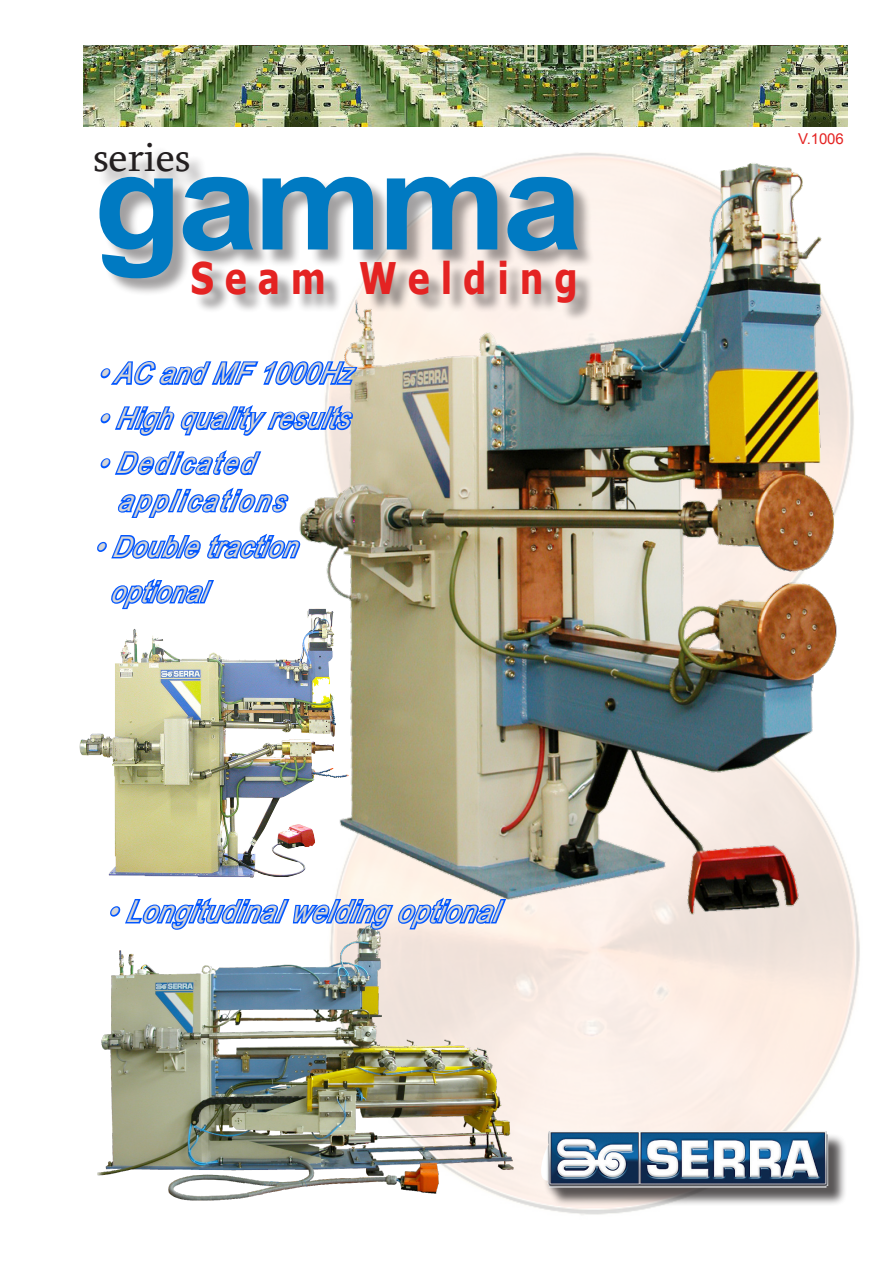
<style>
.page{position:relative;width:893px;height:1263px;background:#fff}
.page>*{position:absolute;margin:0;border:0;box-sizing:border-box;transform-origin:0 0}
.Subtítulo_1{font:700 136.95px "Arial Narrow";letter-spacing:-.025em;color:#007ac2;scale:1.29 1}
.t1{font:700 43.5px "Tahoma";letter-spacing:.32em;color:#e42322;scale:.83 1}
.Subtítulo_1-2{font:42px "Sylfaen";color:#231f20}
.t2{font:italic 30px "Arial";color:#d4d5d7;scale:.87 1}
.t3{font:italic 28.5px/37.5px "Arial";color:#d4d5d7;scale:.87 1}
.t4{font:15px "Arial";color:#e42322}
</style>
<div class="page">
<img style="left:537px;top:934px;width:323px;height:281px">
<div style="left:543px;top:1133px;width:304px;height:73px;background:#231f20;opacity:.75"></div>
<img style="left:540px;top:1131px;width:288px;height:56px">
<img style="left:84px;top:45px;width:763px;height:82px">
<img style="left:79px;top:628px;width:211px;height:250px">
<img style="left:290px;top:153px;width:569px;height:781px">
<img style="left:98px;top:910px;width:439px;height:298px">
<div style="left:97px;top:146px;width:498px;height:150px;background:#231f20;opacity:.42"></div>
<div style="left:194px;top:263px;width:400px;height:59px;background:#231f20;opacity:.5"></div>
<svg style="left:100px;top:343px;width:260px;height:50px"></svg>
<svg style="left:100px;top:402px;width:254px;height:38px"></svg>
<svg style="left:100px;top:450px;width:189px;height:68px"></svg>
<svg style="left:108px;top:894px;width:400px;height:39px"></svg>
<svg style="left:97px;top:530px;width:205px;height:35px"></svg>
<svg style="left:111px;top:578px;width:103px;height:32px"></svg>
<p class="Subtítulo_1-2" style="left:94px;top:129px;width:98px">series</p>
<p class="Subtítulo_1" style="left:94px;top:98px;width:381px">gamma</p>
<p class="t1" style="left:191px;top:248px;width:468px">Seam Welding</p>
<p class="t3" style="left:97px;top:355px;width:310px">•ACandMF1000Hz</p>
<p class="t3" style="left:97px;top:400px;width:308px">•Highqualityresults</p>
<p class="t3" style="left:117px;top:445px;width:210px;text-indent:-20px">•Dedicated applications</p>
<p class="t3" style="left:110px;top:525px;width:233px;line-height:45px;text-indent:-16px">•Doubletraction optional</p>
<p class="t2" style="left:106px;top:892px;width:469px">•Longitudinalweldingoptional</p>
<p class="t4" style="left:798px;top:129px;width:47px">V.1006</p>
</div>
